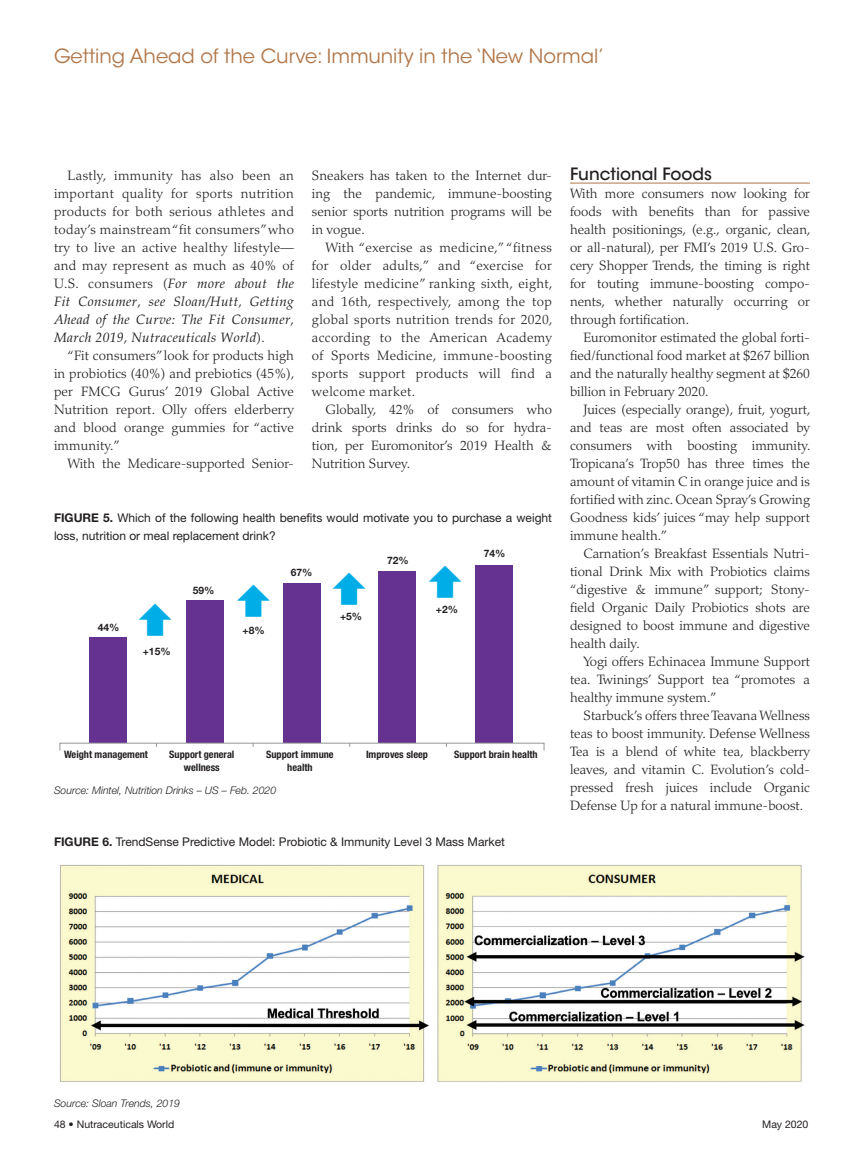
<style>
.page{position:relative;width:864px;height:1161px;background:#fff}
.page>*{position:absolute;margin:0;border:0;box-sizing:border-box;transform-origin:0 0}
.t1{font:19.5px "ITC Avant Garde Std";color:#b17648}
.t2{font:500 16.8px "ITC Avant Garde Std";color:#231f20}
.t3{font:300 13.5px/18px "Palatino LT Std";color:#231f20;text-align:justify}
.t4{font:12px/18px "Helvetica Neue LT Std";color:#231f20}
.t5{font:italic 300 10.5px "Helvetica Neue LT Std";color:#231f20}
.t6{font:10.5px "Helvetica Neue LT Std";color:#231f20}
.t7{font:700 condensed 10.2px/12.3px "Helvetica Neue LT Std";color:#231f20;text-align:center}
.t8{font:700 10.2px "Helvetica Neue LT Std";color:#231f20}
.s1{font-weight:400;font-style:italic}
.s2{font-weight:700}
</style>
<div class="page">
<hr style="left:570px;top:183px;width:240px;height:1px;background:#b17648">
<div style="left:475px;top:565px;width:38px;height:178px;background:#663291"></div>
<div style="left:378px;top:571px;width:38px;height:172px;background:#663291"></div>
<div style="left:283px;top:583px;width:37px;height:160px;background:#663291"></div>
<div style="left:186px;top:601px;width:38px;height:142px;background:#663291"></div>
<div style="left:89px;top:637px;width:38px;height:106px;background:#663291"></div>
<div style="left:59px;top:743px;width:485px;height:8px;border:1px solid #939598"></div>
<img style="left:60px;top:865px;width:745px;height:217px">
<h1 class="t1" style="left:54px;top:45px;width:552px">Getting Ahead of the Curve: Immunity in the ‘New Normal’</h1>
<p class="t3" style="left:54px;top:167px;width:242px;text-indent:14px">Lastly, immunity has also been an important quality for sports nutrition products for both serious athletes and today’s mainstream “fit consumers” who try to live an active healthy lifestyle— and may represent as much as 40% of U.S. consumers (<span class="s1">For more about the Fit Consumer, see Sloan/Hutt, Getting Ahead of the Curve: The Fit Consumer, March 2019, Nutraceuticals World</span>).</p>
<p class="t3" style="left:54px;top:347px;width:242px;text-indent:14px">“Fit consumers” look for products high in probiotics (40%) and prebiotics (45%), per FMCG Gurus’ 2019 Global Active Nutrition report. Olly offers elderberry and blood orange gummies for “active immunity.”</p>
<p class="t3" style="left:68px;top:455px;width:228px">With the Medicare-supported Senior-</p>
<p class="t3" style="left:312px;top:167px;width:242px">Sneakers has taken to the Internet dur&shy;ing the pandemic, immune-boosting senior sports nutrition programs will be in vogue.</p>
<p class="t3" style="left:312px;top:239px;width:242px;text-indent:14px">With “exercise as medicine,” “fitness for older adults,” and “exercise for lifestyle medicine” ranking sixth, eight, and 16th, respectively, among the top global sports nutrition trends for 2020, according to the American Academy of Sports Medicine, immune-boosting sports support products will find a welcome market.</p>
<p class="t3" style="left:312px;top:401px;width:242px;text-indent:14px">Globally, 42% of consumers who drink sports drinks do so for hydra&shy;tion, per Euromonitor’s 2019 Health &amp; Nutrition Survey.</p>
<p class="t4" style="left:54px;top:509px;width:500px"><span class="s2">FIGURE 5.</span> Which of the following health benefits would motivate you to purchase a weight loss, nutrition or meal replacement drink?</p>
<p class="t8" style="left:98px;top:621px;width:23px">44%</p>
<p class="t8" style="left:143px;top:645px;width:29px">+15%</p>
<p class="t8" style="left:193px;top:585px;width:23px">59%</p>
<p class="t8" style="left:243px;top:625px;width:24px">+8%</p>
<p class="t8" style="left:291px;top:566px;width:23px">67%</p>
<p class="t8" style="left:340px;top:610px;width:24px">+5%</p>
<p class="t8" style="left:387px;top:555px;width:23px">72%</p>
<p class="t8" style="left:436px;top:603px;width:24px">+2%</p>
<p class="t8" style="left:484px;top:547px;width:23px">74%</p>
<p class="t7" style="left:64px;top:748px;width:85px">Weight management</p>
<p class="t7" style="left:169px;top:748px;width:67px">Support general wellness</p>
<p class="t7" style="left:266px;top:748px;width:69px">Support immune health</p>
<p class="t7" style="left:366px;top:748px;width:63px">Improves sleep</p>
<p class="t7" style="left:454px;top:748px;width:85px">Support brain health</p>
<p class="t5" style="left:54px;top:784px;width:224px">Source: Mintel, Nutrition Drinks – US – Feb. 2020</p>
<p class="t4" style="left:54px;top:833px;width:453px"><span class="s2">FIGURE 6.</span> TrendSense Predictive Model: Probiotic &amp; Immunity Level 3 Mass Market</p>
<p class="t2" style="left:570px;top:163px;width:144px">Functional Foods</p>
<p class="t3" style="left:570px;top:185px;width:242px">With more consumers now looking for foods with benefits than for passive health positionings, (e.g., organic, clean, or all-natural), per FMI’s 2019 U.S. Gro&shy;cery Shopper Trends, the timing is right for touting immune-boosting compo&shy;nents, whether naturally occurring or through fortification.</p>
<p class="t3" style="left:570px;top:329px;width:242px;text-indent:14px">Euromonitor estimated the global forti&shy;fied/functional food market at $267 billion and the naturally healthy segment at $260 billion in February 2020.</p>
<p class="t3" style="left:570px;top:401px;width:242px;text-indent:14px">Juices (especially orange), fruit, yogurt, and teas are most often associated by consumers with boosting immunity.<br>Tropicana’s Trop50 has three times the amount of vitamin C in orange juice and is fortified with zinc. Ocean Spray’s Growing Goodness kids’ juices “may help support immune health.”</p>
<p class="t3" style="left:570px;top:545px;width:242px;text-indent:14px">Carnation’s Breakfast Essentials Nutri&shy;tional Drink Mix with Probiotics claims “digestive &amp; immune” support; Stony&shy;field Organic Daily Probiotics shots are designed to boost immune and digestive health daily.</p>
<p class="t3" style="left:570px;top:653px;width:242px;text-indent:14px">Yogi offers Echinacea Immune Support tea. Twinings’ Support tea “promotes a healthy immune system.”</p>
<p class="t3" style="left:570px;top:707px;width:242px;text-indent:14px">Starbuck’s offers three Teavana Wellness teas to boost immunity. Defense Wellness Tea is a blend of white tea, blackberry leaves, and vitamin C. Evolution’s cold&shy;pressed fresh juices include Organic Defense Up for a natural immune-boost.</p>
<p class="t5" style="left:54px;top:1097px;width:128px">Source: Sloan Trends, 2019</p>
<p class="t6" style="left:54px;top:1118px;width:122px">48 • Nutraceuticals World</p>
<p class="t6" style="left:762px;top:1118px;width:48px">May 2020</p>
</div>
